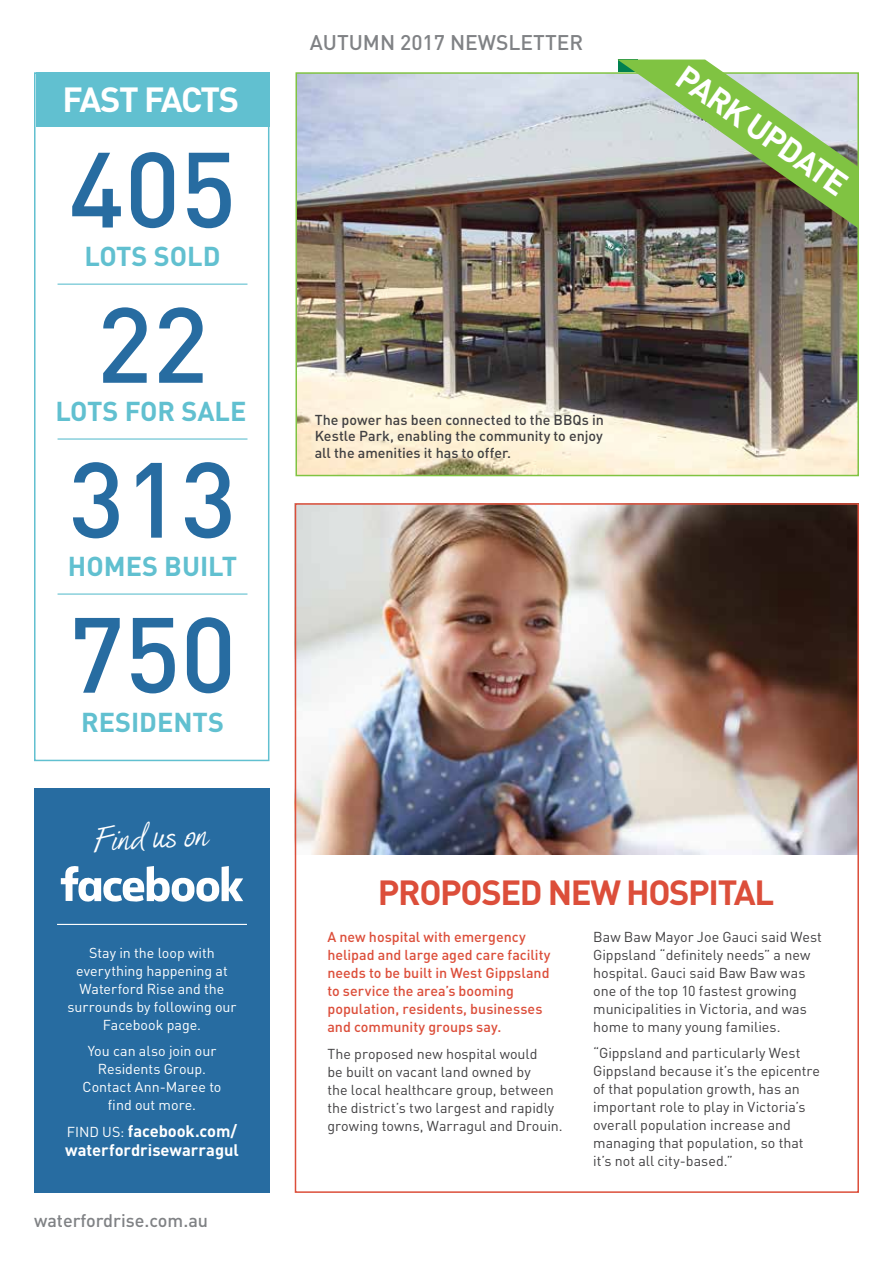
<style>
.page{position:relative;width:893px;height:1263px;background:#fff}
.page>*{position:absolute;margin:0;border:0;box-sizing:border-box;transform-origin:0 0}
.t1{font:500 105px "DIN";color:#276ca1}
.t2{font:700 34.5px "DIN";letter-spacing:-.04em;color:#dc4e3a}
.t3{font:700 34.5px "DIN";letter-spacing:-.05em;color:#fff}
.t4{font:34.5px "Dine";color:#fff}
.t5{font:700 33px "DIN";color:#fff}
.t6{font:700 27px "DIN";color:#61c0d0}
.t7{font:500 21px "DIN";color:#808285}
.t8{font:500 18px "DIN";color:#808285}
.t9{font:700 16.5px/19.5px "DIN";letter-spacing:-.005em;color:#fff}
.t10{font:14.25px/18px "DIN";color:#414042}
.t11{font:500 14.25px/18px "DIN";color:#dc4e3a}
.t12{font:14.25px/18px "DIN";color:#fff;text-align:center}
.t13{font:500 14.25px/16.5px "DIN";color:#414042;text-align:justify}
.s1{font-weight:400;font-size:14.25px}
</style>
<div class="page">
<img style="left:298px;top:75px;width:558px;height:398px">
<div style="left:295px;top:72px;width:564px;height:404px;border:2px solid #80c342"></div>
<img style="left:298px;top:506px;width:558px;height:349px">
<div style="left:36px;top:72px;width:233px;height:54px;background:#61c0d0"></div>
<div style="left:34px;top:789px;width:235px;height:404px;background:#276ca1"></div>
<div style="left:34px;top:72px;width:235px;height:689px;border:2px solid #61c0d0"></div>
<hr style="left:58px;top:438px;width:189px;height:2px;background:#61c0d0">
<hr style="left:58px;top:593px;width:189px;height:2px;background:#61c0d0">
<hr style="left:58px;top:284px;width:189px;height:1px;background:#61c0d0">
<hr style="left:57px;top:924px;width:190px;height:1px;background:#fff">
<svg style="left:61px;top:866px;width:182px;height:36px"></svg>
<svg style="left:618px;top:60px;width:241px;height:169px;background:#8fa079"></svg>
<h2 class="t3" style="left:63px;top:77px;width:178px">FAST FACTS</h2>
<h1 class="t1" style="left:69px;top:122px;width:169px">405</h1>
<h3 class="t6" style="left:85px;top:238px;width:137px">LOTS SOLD</h3>
<h1 class="t1" style="left:97px;top:278px;width:113px">22</h1>
<h3 class="t6" style="left:55px;top:393px;width:193px">LOTS FOR SALE</h3>
<h1 class="t1" style="left:69px;top:433px;width:169px">313</h1>
<h3 class="t6" style="left:68px;top:548px;width:171px">HOMES BUILT</h3>
<h1 class="t1" style="left:69px;top:588px;width:169px">750</h1>
<h3 class="t6" style="left:81px;top:705px;width:144px">RESIDENTS</h3>
<h2 class="t4" style="left:94px;top:818px;width:116px;rotate:-3deg">Find us on</h2>
<p class="t12" style="left:68px;top:943px;width:171px">Stay in the loop with everything happening at<br>Waterford Rise and the surrounds by following our<br>Facebook page.</p>
<p class="t12" style="left:83px;top:1042px;width:141px">You can also join our<br>Residents Group.<br>Contact Ann-Maree to find out more.</p>
<p class="t9" style="left:65px;top:1120px;width:175px"><span class="s1">FIND US:</span> facebook.com/ waterfordrisewarragul</p>
<p class="t8" style="left:34px;top:1209px;width:176px">waterfordrise.com.au</p>
<h3 class="t7" style="left:310px;top:29px;width:275px">AUTUMN 2017 NEWSLETTER</h3>
<h3 class="t5" style="left:692px;top:55px;width:202px;rotate:35deg">PARK UPDATE</h3>
<p class="t13" style="left:315px;top:411px;width:291px">The power has been connected to the BBQs in Kestle Park, enabling the community to enjoy all the amenities it has to offer.</p>
<h2 class="t2" style="left:378px;top:870px;width:398px">PROPOSED NEW HOSPITAL</h2>
<p class="t11" style="left:327px;top:927px;width:225px">A new hospital with emergency helipad and large aged care facility needs to be built in West Gippsland to service the area’s booming population, residents, businesses and community groups say.</p>
<p class="t10" style="left:327px;top:1044px;width:237px">The proposed new hospital would<br>be built on vacant land owned by<br>the local healthcare group, between the district’s two largest and rapidly growing towns, Warragul and Drouin.</p>
<p class="t10" style="left:593px;top:927px;width:230px">Baw Baw Mayor Joe Gauci said West<br>Gippsland “definitely needs” a new hospital. Gauci said Baw Baw was one of the top 10 fastest growing municipalities in Victoria, and was home to many young families.</p>
<p class="t10" style="left:593px;top:1044px;width:228px">“Gippsland and particularly West Gippsland because it’s the epicentre of that population growth, has an important role to play in Victoria’s overall population increase and managing that population, so that it’s not all city-based.”</p>
</div>
